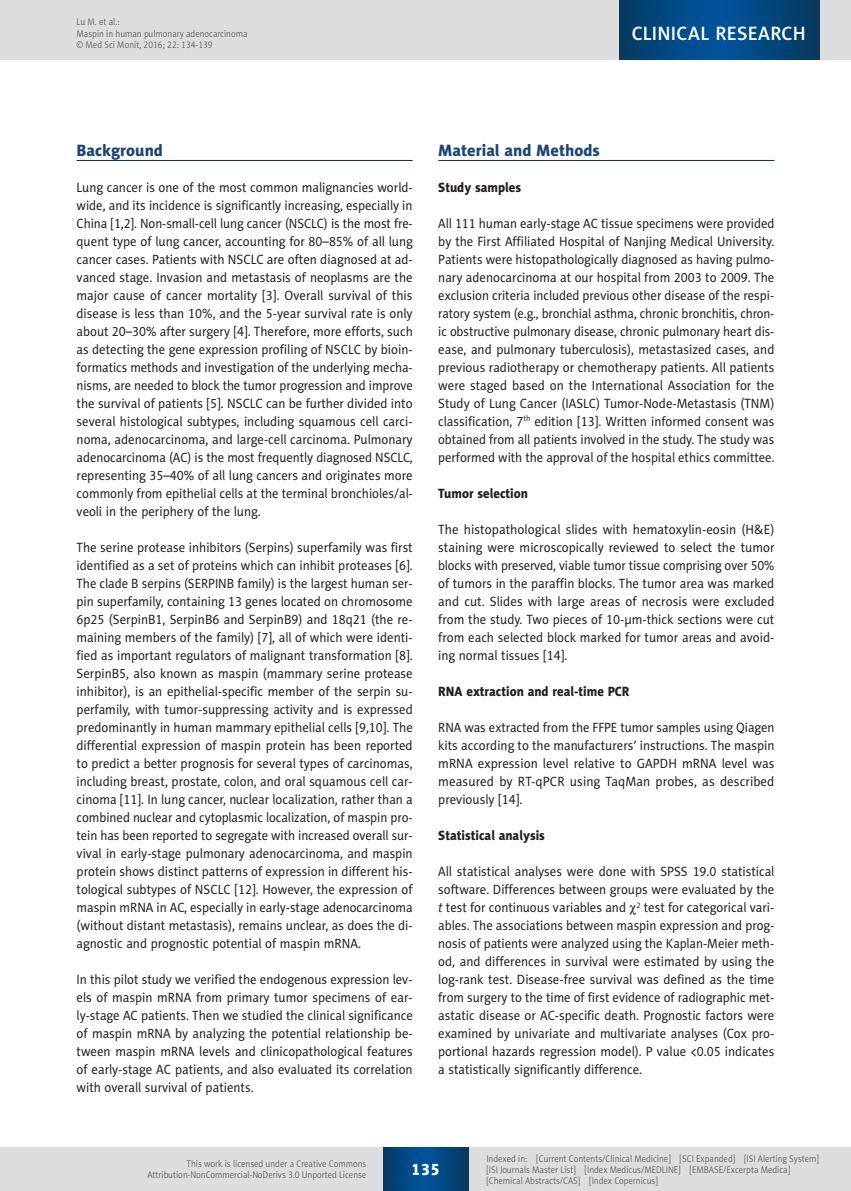
<style>
.page{position:relative;width:851px;height:1191px;background:#fff}
.page>*{position:absolute;margin:0;border:0;box-sizing:border-box;transform-origin:0 0}
.t1{font:19.5px "Naomi Sans EFN Medium";letter-spacing:.015em;color:#fff}
.MSM_Headline_1{font:16.5px "Naomi Sans EFN Heavy";color:#1a4574}
.t2{font:16.5px "Naomi Sans EFN Heavy";color:#fff}
.MSM_Body{font:13.5px/18px "Naomi Sans EFN";color:#231f20;text-align:justify;scale:.95 1}
.MSM_Body-2{font:13.5px/18px "Naomi Sans EFN";color:#231f20;text-align:justify;scale:.94 1}
.MSM_Body-3{font:13.5px/18px "Naomi Sans EFN";color:#231f20;text-align:justify;scale:.96 1}
.MSM_Headline_2{font:13.5px "Naomi Sans EFN Heavy";color:#231f20;scale:.95 1}
.MSM_pagina_zywa{font:9.75px/11.2px "Naomi Sans EFN Light";color:#57585a;scale:.9 1}
.MSM_pagina_sygnatura{font:9.75px "Naomi Sans EFN Light";color:#57585a;scale:.9 1}
.s1{font-style:italic}
.s2{font-family:"Standard Sym L"}
</style>
<div class="page">
<hr style="left:77px;top:160px;width:335px;height:1px;background:#00295c">
<hr style="left:438px;top:160px;width:336px;height:1px;background:#00295c">
<div style="left:0;top:1148px;width:850px;height:43px;background:#dcdddf"></div>
<svg style="left:383px;top:1147px;width:85px;height:43px;background:#02477e"></svg>
<div style="left:0;top:0;width:850px;height:60px;background:#dcdddf"></div>
<svg style="left:619px;top:0;width:200px;height:60px;background:#02477e"></svg>
<p class="MSM_pagina_zywa" style="left:77px;top:16px;width:191px">Lu M. et al.:<br>Maspin in human pulmonary adenocarcinoma</p>
<p class="MSM_pagina_sygnatura" style="left:77px;top:39px;width:153px">© Med Sci Monit, 2016; 22: 134-139</p>
<h1 class="t1" style="left:631px;top:22px;width:175px">CLINICAL RESEARCH</h1>
<p class="MSM_Headline_1" style="left:77px;top:140px;width:88px">Background</p>
<p class="MSM_Body" style="left:77px;top:178px;width:355px">Lung cancer is one of the most common malignancies world&shy;wide, and its incidence is significantly increasing, especially in China [1,2]. Non-small-cell lung cancer (NSCLC) is the most fre&shy;quent type of lung cancer, accounting for 80–85% of all lung cancer cases. Patients with NSCLC are often diagnosed at ad&shy;vanced stage. Invasion and metastasis of neoplasms are the major cause of cancer mortality [3]. Overall survival of this disease is less than 10%, and the 5-year survival rate is only about 20–30% after surgery [4]. Therefore, more efforts, such as detecting the gene expression profiling of NSCLC by bioin&shy;formatics methods and investigation of the underlying mecha&shy;nisms, are needed to block the tumor progression and improve the survival of patients [5]. NSCLC can be further divided into several histological subtypes, including squamous cell carci&shy;noma, adenocarcinoma, and large-cell carcinoma. Pulmonary adenocarcinoma (AC) is the most frequently diagnosed NSCLC, representing 35–40% of all lung cancers and originates more commonly from epithelial cells at the terminal bronchioles/al&shy;veoli in the periphery of the lung.</p>
<p class="MSM_Body" style="left:77px;top:538px;width:355px">The serine protease inhibitors (Serpins) superfamily was first identified as a set of proteins which can inhibit proteases [6].<br>The clade B serpins (SERPINB family) is the largest human ser&shy;pin superfamily, containing 13 genes located on chromosome 6p25 (SerpinB1, SerpinB6 and SerpinB9) and 18q21 (the re&shy;maining members of the family) [7], all of which were identi&shy;fied as important regulators of malignant transformation [8].<br>SerpinB5, also known as maspin (mammary serine protease inhibitor), is an epithelial-specific member of the serpin su&shy;perfamily, with tumor-suppressing activity and is expressed predominantly in human mammary epithelial cells [9,10]. The differential expression of maspin protein has been reported to predict a better prognosis for several types of carcinomas, including breast, prostate, colon, and oral squamous cell car&shy;cinoma [11]. In lung cancer, nuclear localization, rather than a combined nuclear and cytoplasmic localization, of maspin pro&shy;tein has been reported to segregate with increased overall sur&shy;vival in early-stage pulmonary adenocarcinoma, and maspin protein shows distinct patterns of expression in different his&shy;tological subtypes of NSCLC [12]. However, the expression of maspin mRNA in AC, especially in early-stage adenocarcinoma (without distant metastasis), remains unclear, as does the di&shy;agnostic and prognostic potential of maspin mRNA.</p>
<p class="MSM_Body" style="left:77px;top:970px;width:355px">In this pilot study we verified the endogenous expression lev&shy;els of maspin mRNA from primary tumor specimens of ear&shy;ly-stage AC patients. Then we studied the clinical significance of maspin mRNA by analyzing the potential relationship be&shy;tween maspin mRNA levels and clinicopathological features of early-stage AC patients, and also evaluated its correlation with overall survival of patients.</p>
<p class="MSM_Headline_1" style="left:438px;top:140px;width:163px">Material and Methods</p>
<p class="MSM_Headline_2" style="left:438px;top:179px;width:89px">Study samples</p>
<p class="MSM_Body-2" style="left:438px;top:214px;width:359px">All 111 human early-stage AC tissue specimens were provided by the First Affiliated Hospital of Nanjing Medical University.<br>Patients were histopathologically diagnosed as having pulmo&shy;nary adenocarcinoma at our hospital from 2003 to 2009. The exclusion criteria included previous other disease of the respi&shy;ratory system (e.g., bronchial asthma, chronic bronchitis, chron&shy;ic obstructive pulmonary disease, chronic pulmonary heart dis&shy;ease, and pulmonary tuberculosis), metastasized cases, and previous radiotherapy or chemotherapy patients. All patients were staged based on the International Association for the Study of Lung Cancer (IASLC) Tumor-Node-Metastasis (TNM) classification, 7<sup>th</sup> edition [13]. Written informed consent was obtained from all patients involved in the study. The study was performed with the approval of the hospital ethics committee.</p>
<p class="MSM_Headline_2" style="left:438px;top:485px;width:96px">Tumor selection</p>
<p class="MSM_Body-3" style="left:438px;top:520px;width:352px">The histopathological slides with hematoxylin-eosin (H&amp;E) staining were microscopically reviewed to select the tumor blocks with preserved, viable tumor tissue comprising over 50% of tumors in the paraffin blocks. The tumor area was marked and cut. Slides with large areas of necrosis were excluded from the study. Two pieces of 10-μm-thick sections were cut from each selected block marked for tumor areas and avoid&shy;ing normal tissues [14].</p>
<p class="MSM_Headline_2" style="left:438px;top:683px;width:203px">RNA extraction and real-time PCR</p>
<p class="MSM_Body-2" style="left:438px;top:718px;width:359px">RNA was extracted from the FFPE tumor samples using Qiagen kits according to the manufacturers’ instructions. The maspin mRNA expression level relative to GAPDH mRNA level was measured by RT-qPCR using TaqMan probes, as described previously [14].</p>
<p class="MSM_Headline_2" style="left:438px;top:827px;width:114px">Statistical analysis</p>
<p class="MSM_Body" style="left:438px;top:862px;width:355px">All statistical analyses were done with SPSS 19.0 statistical software. Differences between groups were evaluated by the <span class="s1">t</span> test for continuous variables and <span class="s2">c</span><sup>2</sup> test for categorical vari&shy;ables. The associations between maspin expression and prog&shy;nosis of patients were analyzed using the Kaplan-Meier meth&shy;od, and differences in survival were estimated by using the log-rank test. Disease-free survival was defined as the time from surgery to the time of first evidence of radiographic met&shy;astatic disease or AC-specific death. Prognostic factors were examined by univariate and multivariate analyses (Cox pro&shy;portional hazards regression model). P value &lt;0.05 indicates a statistically significantly difference.</p>
<p class="MSM_pagina_zywa" style="left:147px;top:1158px;width:245px;text-align:right">This work is licensed under a Creative Commons<br>Attribution-NonCommercial-NoDerivs 3.0 Unported License</p>
<p class="t2" style="left:411px;top:1159px;width:30px">135</p>
<p class="MSM_pagina_zywa" style="left:486px;top:1152px;width:371px">Indexed in: [Current Contents/Clinical Medicine] [SCI Expanded] [ISI Alerting System] [ISI Journals Master List] [Index Medicus/MEDLINE] [EMBASE/Excerpta Medica] [Chemical Abstracts/CAS] [Index Copernicus]</p>
</div>
